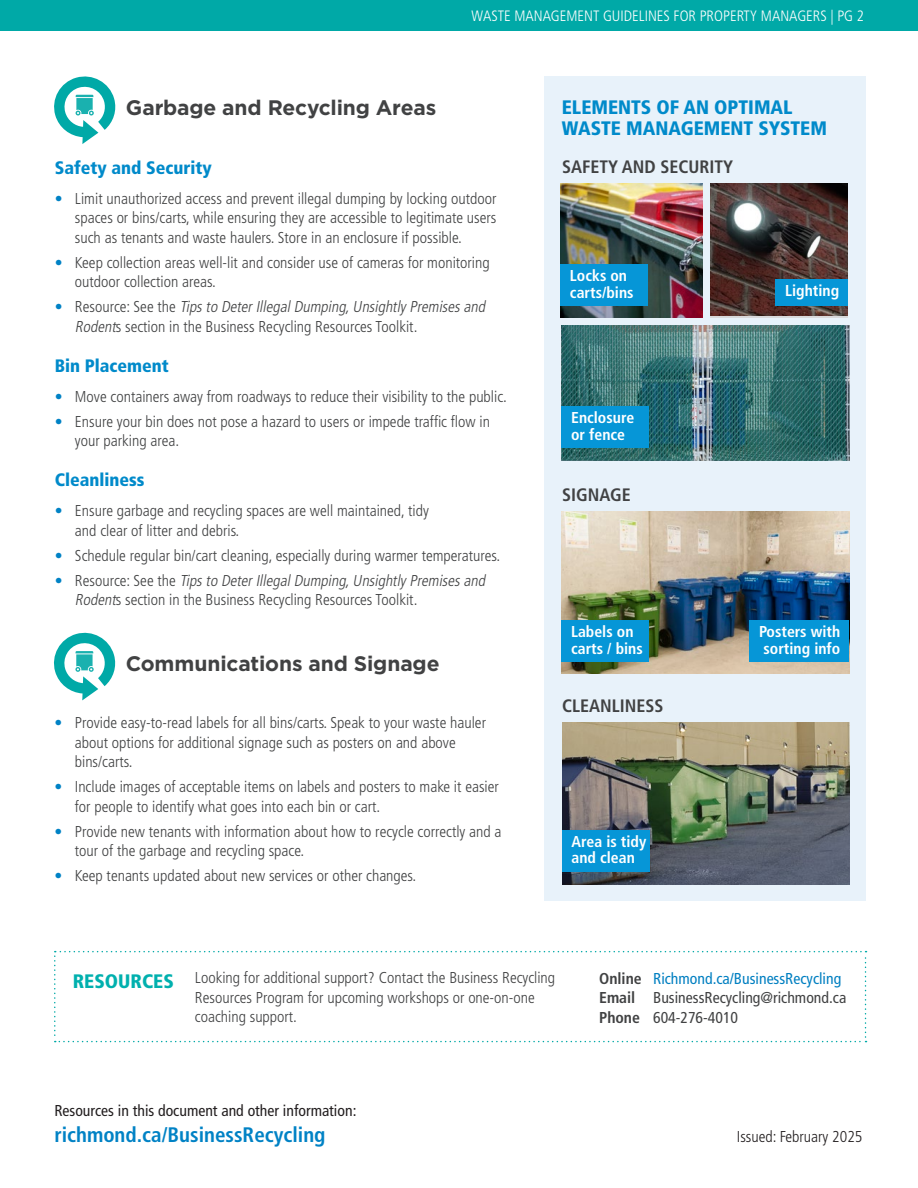
<style>
.page{position:relative;width:918px;height:1188px;background:#fff}
.page>*{position:absolute;margin:0;border:0;box-sizing:border-box;transform-origin:0 0}
.t1{font:700 21px "Gotham";letter-spacing:-.005em;color:#414243}
.t2{font:700 condensed 21px "Frutiger LT Std";color:#0082c5}
.Subhead{font:900 condensed 19.5px/21px "Frutiger LT Std";color:#008aca}
.Subhead-2{font:900 condensed 19.5px "Frutiger LT Std";color:#00b0ae}
.Subhead_2{font:900 condensed 18px "Frutiger LT Std";color:#008aca}
.Subhead-3{font:700 condensed 18px "Frutiger LT Std";color:#414243}
.Text{font:300 condensed 15.75px/19.5px "Frutiger LT Std";color:#414243}
.Subhead-4{font:700 condensed 15.75px/16.5px "Frutiger LT Std";color:#fff}
.Text-2{font:condensed 15.75px "Frutiger LT Std";color:#414243}
.t3{font:condensed 15.75px "Frutiger LT Std";color:#231f20}
.Text-3{font:condensed 15.75px "Frutiger LT Std";color:#007fc1}
.t4{font:300 condensed 15.75px "Frutiger LT Std";color:#231f20}
.Deck{font:300 condensed 15px "Frutiger LT Std";color:#fff}
.s1{color:#0082c5}
.s2{font-style:italic}
.s3{font-weight:700;color:#414243}
.s4{font-weight:700}
</style>
<div class="page">
<div style="left:0;top:0;width:918px;height:31px;background:#00a9a7"></div>
<svg style="left:54px;top:76px;width:62px;height:68px"></svg>
<svg style="left:54px;top:951px;width:813px;height:91px"></svg>
<svg style="left:53px;top:632px;width:63px;height:68px"></svg>
<div style="left:544px;top:76px;width:322px;height:825px;background:#e8f2fa"></div>
<img style="left:562px;top:511px;width:287px;height:162px">
<img style="left:562px;top:723px;width:287px;height:162px">
<img style="left:561px;top:184px;width:142px;height:133px">
<div style="left:711px;top:184px;width:137px;height:134px;background:linear-gradient(to right,#d8d9db,#d8d9db)"></div>
<img style="left:711px;top:184px;width:137px;height:131px">
<img style="left:562px;top:326px;width:287px;height:134px">
<div style="left:561px;top:265px;width:87px;height:41px;background:#0696d7"></div>
<div style="left:562px;top:407px;width:87px;height:41px;background:#0696d7"></div>
<div style="left:750px;top:621px;width:99px;height:41px;background:#0696d7"></div>
<div style="left:562px;top:621px;width:87px;height:41px;background:#0696d7"></div>
<div style="left:562px;top:830px;width:87px;height:41px;background:#0696d7"></div>
<div style="left:775px;top:279px;width:73px;height:27px;background:#0696d7"></div>
<p class="Deck" style="left:472px;top:8px;width:394px">WASTE MANAGEMENT GUIDELINES FOR PROPERTY MANAGERS | PG 2</p>
<p class="t1" style="left:126px;top:93px;width:312px">Garbage and Recycling Areas</p>
<p class="Subhead_2" style="left:55px;top:157px;width:159px">Safety and Security</p>
<p class="Text" style="left:75px;top:189px;width:423px;text-align:justify;text-indent:-20px"><span class="s1">•</span> Limit unauthorized access and prevent illegal dumping by locking outdoor spaces or bins/carts, while ensuring they are accessible to legitimate users such as tenants and waste haulers. Store in an enclosure if possible.</p>
<p class="Text" style="left:75px;top:253px;width:416px;text-indent:-20px"><span class="s1">•</span> Keep collection areas well-lit and consider use of cameras for monitoring outdoor collection areas.</p>
<p class="Text" style="left:75px;top:297px;width:415px;text-indent:-20px"><span class="s1">•</span> R e s o u r c e : S e e t h e <span class="s2">Tipsto DeterIllegalDumping,UnsightlyPremisesand<br>Rodent</span>s section in the Business Recycling Resources Toolkit.</p>
<p class="Subhead_2" style="left:55px;top:354px;width:116px">Bin Placement</p>
<p class="Text" style="left:55px;top:387px;width:454px"><span class="s1">•</span> Move containers away from roadways to reduce their visibility to the public.</p>
<p class="Text" style="left:75px;top:412px;width:417px;text-indent:-20px"><span class="s1">•</span> Ensure your bin does not pose a hazard to users or impede traffic flow in your parking area.</p>
<p class="Subhead_2" style="left:55px;top:469px;width:91px">Cleanliness</p>
<p class="Text" style="left:75px;top:501px;width:355px;text-indent:-20px"><span class="s1">•</span> Ensure garbage and recycling spaces are well maintained, tidy and clear of litter and debris.</p>
<p class="Text" style="left:55px;top:546px;width:447px"><span class="s1">•</span> Schedule regular bin/cart cleaning, especially during warmer temperatures.</p>
<p class="Text" style="left:75px;top:571px;width:415px;text-indent:-20px"><span class="s1">•</span> R e s o u r c e : S e e t h e <span class="s2">Tipsto DeterIllegalDumping,UnsightlyPremisesand<br>Rodent</span>s section in the Business Recycling Resources Toolkit.</p>
<p class="t1" style="left:126px;top:650px;width:315px">Communications and Signage</p>
<p class="Text" style="left:75px;top:713px;width:413px;text-indent:-20px"><span class="s1">•</span> Provide easy-to-read labels for all bins/carts. Speak to your waste hauler about options for additional signage such as posters on and above bins/carts.</p>
<p class="Text" style="left:75px;top:777px;width:426px;text-indent:-20px"><span class="s1">•</span> Include images of acceptable items on labels and posters to make it easier for people to identify what goes into each bin or cart.</p>
<p class="Text" style="left:75px;top:822px;width:428px;text-indent:-20px"><span class="s1">•</span> Provide new tenants with information about how to recycle correctly and a tour of the garbage and recycling space.</p>
<p class="Text" style="left:55px;top:866px;width:363px"><span class="s1">•</span> Keep tenants updated about new services or other changes.</p>
<p class="Subhead" style="left:562px;top:97px;width:267px">ELEMENTS OF AN OPTIMAL<br>WASTE MANAGEMENT SYSTEM</p>
<p class="Subhead-3" style="left:562px;top:156px;width:173px">SAFETY AND SECURITY</p>
<p class="Subhead-4" style="left:570px;top:268px;width:65px">Locks on carts/bins</p>
<p class="Subhead-4" style="left:571px;top:410px;width:65px">Enclosure or fence</p>
<p class="Subhead-3" style="left:562px;top:484px;width:70px">SIGNAGE</p>
<p class="Subhead-4" style="left:571px;top:624px;width:73px">Labels on carts / bins</p>
<p class="Subhead-3" style="left:562px;top:696px;width:103px">CLEANLINESS</p>
<p class="Subhead-4" style="left:572px;top:833px;width:76px">Area is tidy and clean</p>
<p class="Subhead-4" style="left:785px;top:283px;width:55px">Lighting</p>
<p class="Subhead-4" style="left:759px;top:624px;width:83px">Posters with sorting info</p>
<p class="Subhead-2" style="left:73px;top:969px;width:103px">RESOURCES</p>
<p class="Text" style="left:195px;top:968px;width:362px">Looking for additional support? Contact the Business Recycling<br>Resources Program for upcoming workshops or one-on-one coaching support.</p>
<p class="Text-3" style="left:599px;top:969px;width:244px"><span class="s3">Online</span> Richmond.ca/BusinessRecycling</p>
<p class="Text-2" style="left:599px;top:988px;width:249px"><span class="s4">Email</span> BusinessRecycling@richmond.ca</p>
<p class="Text-2" style="left:599px;top:1008px;width:140px"><span class="s4">Phone</span> 604-276-4010</p>
<p class="t3" style="left:54px;top:1102px;width:304px">Resources in this document and other information:</p>
<p class="t2" style="left:54px;top:1122px;width:273px">richmond.ca/BusinessRecycling</p>
<p class="t4" style="left:737px;top:1127px;width:127px">Issued: February 2025</p>
</div>
